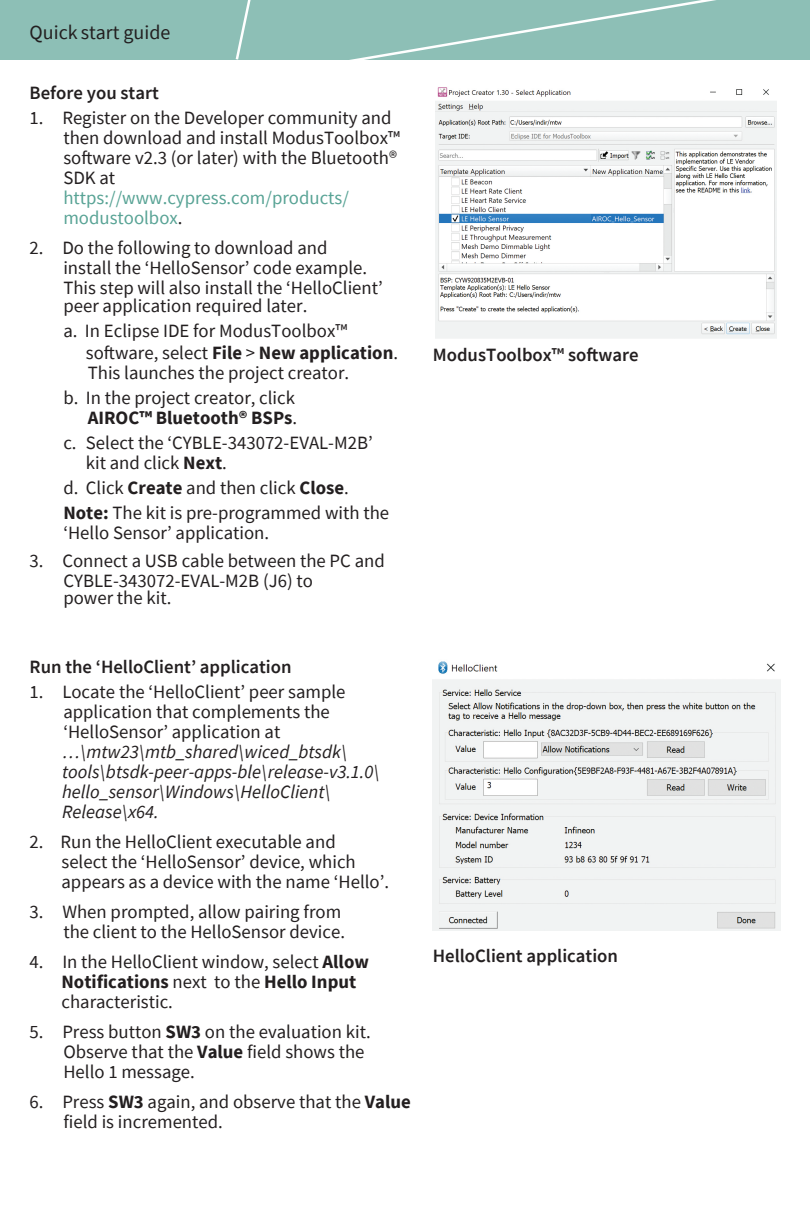
<style>
.page{position:relative;width:810px;height:1216px;background:#fff}
.page>*{position:absolute;margin:0;border:0;box-sizing:border-box;transform-origin:0 0}
.t1{font:20px "Source Sans Pro";color:#231f20}
.t2{font:18.75px/20px "Source Sans Pro";color:#231f20}
.t3{font:italic 18.75px/20px "Source Sans Pro";color:#231f20}
.t4{font:600 18.75px "Source Sans Pro";color:#231f20}
.t5{font:18.75px/20px "Source Sans Pro";color:#58a395}
.s1{color:#231f20}
.s2{font-weight:700}
</style>
<div class="page">
<div style="left:0;top:0;width:810px;height:59px;background:#8dbfb6"></div>
<svg style="left:343px;top:0;width:467px;height:60px"></svg>
<svg style="left:234px;top:0;width:24px;height:60px"></svg>
<img style="left:436px;top:87px;width:340px;height:251px">
<img style="left:433px;top:661px;width:347px;height:269px">
<p class="t1" style="left:30px;top:20px;width:142px">Quick start guide</p>
<p class="t4" style="left:30px;top:80px;width:131px">Before you start</p>
<p class="t2" style="left:63px;top:107px;width:338px;text-indent:-34px">1. Register on the Developer community and then download and install ModusToolbox™ software v2.3 (or later) with the Bluetooth® SDK at</p>
<p class="t5" style="left:63px;top:187px;width:287px">https://www.cypress.com/products/ modustoolbox<span class="s1">.</span></p>
<p class="t2" style="left:63px;top:237px;width:321px;text-indent:-34px">2. Do the following to download and<br>install the ‘HelloSensor’ code example.<br>This step will also install the ‘HelloClient’</p>
<p class="t2" style="left:63px;top:292px;width:285px;line-height:25px">peer application required later.<br>a. In Eclipse IDE for ModusToolbox™</p>
<p class="t2" style="left:86px;top:342px;width:314px">software, select <span class="s2">File</span> &gt; <span class="s2">New application</span>.<br>This launches the project creator.</p>
<p class="t2" style="left:63px;top:387px;width:235px;text-align:right">b. In the project creator, click<br><span class="s2">AIROC™ Bluetooth® BSPs</span>.</p>
<p class="t2" style="left:86px;top:432px;width:288px;text-indent:-23px">c. Select the ‘CYBLE-343072-EVAL-M2B’ kit and click <span class="s2">Next</span>.</p>
<p class="t2" style="left:63px;top:475px;width:327px;line-height:25px">d. Click <span class="s2">Create</span> and then click <span class="s2">Close</span>.<br><span class="s2">Note:</span> The kit is pre-programmed with the</p>
<p class="t2" style="left:63px;top:522px;width:207px">‘Hello Sensor’ application.</p>
<p class="t2" style="left:63px;top:550px;width:323px;text-indent:-34px">3. Connect a USB cable between the PC and<br>CYBLE-343072-EVAL-M2B (J6) to</p>
<p class="t2" style="left:63px;top:587px;width:110px">power the kit.</p>
<p class="t4" style="left:30px;top:654px;width:263px">Run the ‘HelloClient’ application</p>
<p class="t2" style="left:63px;top:681px;width:284px;text-indent:-34px">1. Locate the ‘HelloClient’ peer sample application that complements the ‘HelloSensor’ application at</p>
<p class="t3" style="left:62px;top:741px;width:319px">…\mtw23\mtb_shared\wiced_btsdk\ tools\btsdk-peer-apps-ble\release-v3.1.0\ hello_sensor\Windows\HelloClient\ Release\x64.</p>
<p class="t2" style="left:62px;top:831px;width:329px;text-indent:-32px">2. Run the HelloClient executable and<br>select the ‘HelloSensor’ device, which appears as a device with the name ‘Hello’.</p>
<p class="t2" style="left:30px;top:901px;width:317px;text-align:right">3. When prompted, allow pairing from the client to the HelloSensor device.</p>
<p class="t2" style="left:62px;top:951px;width:309px;text-indent:-32px">4. In the HelloClient window, select <span class="s2">Allow<br>Notifications</span> next to the <span class="s2">Hello Input </span>characteristic.</p>
<p class="t2" style="left:63px;top:1021px;width:309px;text-indent:-34px">5. Press button <span class="s2">SW3</span> on the evaluation kit.<br>Observe that the <span class="s2">Value</span> field shows the<br>Hello 1 message.</p>
<p class="t2" style="left:63px;top:1091px;width:349px;text-indent:-34px">6. Press <span class="s2">SW3</span> again, and observe that the <span class="s2">Value </span>field is incremented.</p>
<p class="t4" style="left:433px;top:342px;width:207px">ModusToolbox™ software</p>
<p class="t4" style="left:433px;top:943px;width:187px">HelloClient application</p>
</div>
